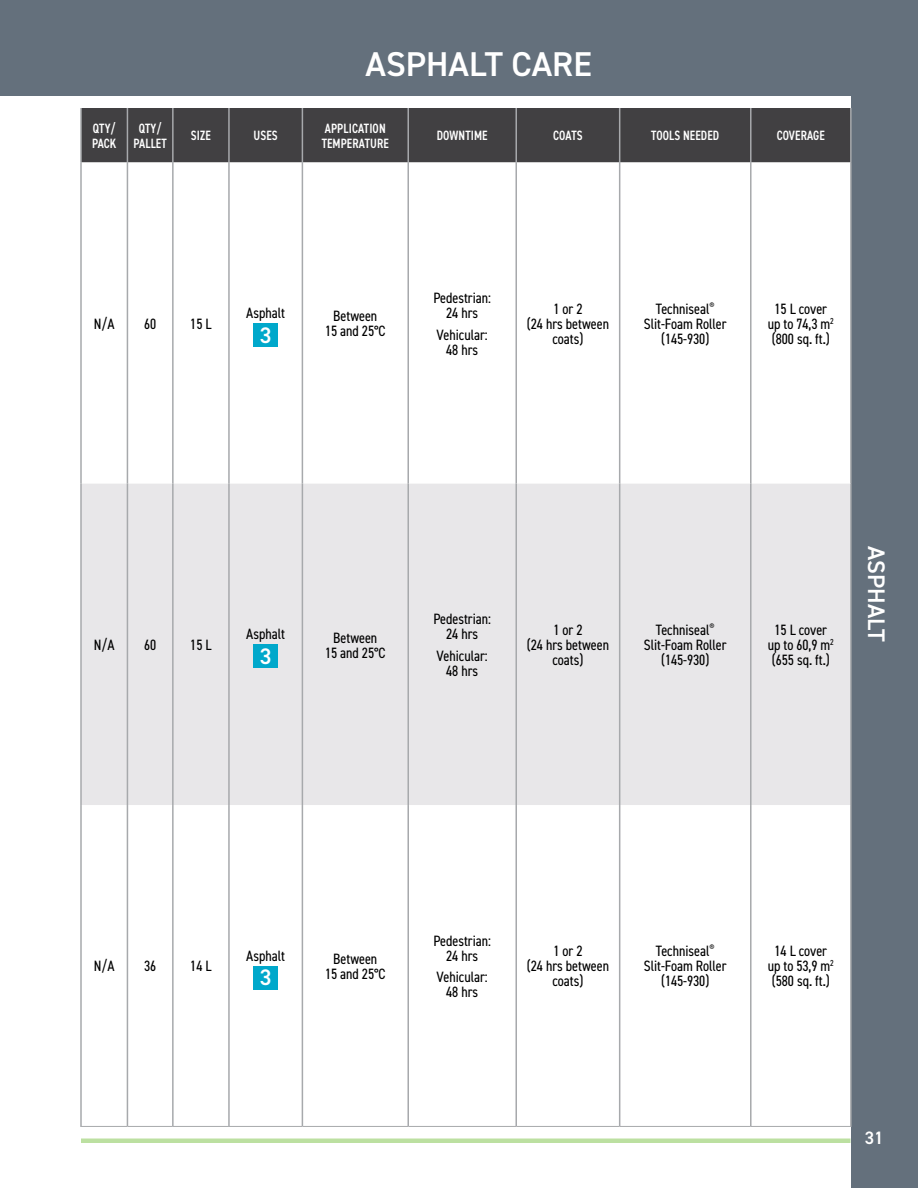
<style>
.page{position:relative;width:918px;height:1188px;background:#fff}
.page>*{position:absolute;margin:0;border:0;box-sizing:border-box;transform-origin:0 0}
.t1{font:600 34.5px "DIN2014";color:#fff}
.t2{font:600 24px "DIN2014";color:#fff}
.t3{font:600 22.5px "DIN2014";color:#fff}
.t4{font:600 18px "DIN2014";color:#fff}
.t5{font:condensed 15px/15px "DIN2014";color:#000;text-align:center}
.t6{font:600 condensed 13.5px/15px "DIN2014";letter-spacing:.01em;color:#fff;scale:.9 1}
</style>
<div class="page">
<div style="left:852px;top:0;width:66px;height:1188px;background:#64707c"></div>
<div style="left:0;top:0;width:918px;height:96px;background:#64707c"></div>
<div style="left:81px;top:1138px;width:769px;height:5px;background:#bce0a1"></div>
<div style="left:82px;top:108px;width:768px;height:54px;background:#414042"></div>
<div style="left:82px;top:484px;width:768px;height:321px;background:#e8e7e9"></div>
<svg style="left:126px;top:805px;width:495px;height:321px"></svg>
<hr style="left:127px;top:108px;width:1px;height:54px;background:#a7a9ac">
<hr style="left:172px;top:108px;width:2px;height:54px;background:#a7a9ac">
<hr style="left:228px;top:108px;width:2px;height:54px;background:#a7a9ac">
<hr style="left:302px;top:108px;width:1px;height:54px;background:#a7a9ac">
<hr style="left:407px;top:108px;width:2px;height:54px;background:#a7a9ac">
<hr style="left:515px;top:108px;width:2px;height:54px;background:#a7a9ac">
<hr style="left:619px;top:108px;width:1px;height:54px;background:#a7a9ac">
<hr style="left:750px;top:108px;width:2px;height:54px;background:#a7a9ac">
<hr style="left:850px;top:108px;width:2px;height:54px;background:#a7a9ac">
<hr style="left:127px;top:162px;width:1px;height:322px;background:#a7a9ac">
<hr style="left:172px;top:162px;width:2px;height:322px;background:#a7a9ac">
<hr style="left:228px;top:162px;width:2px;height:322px;background:#a7a9ac">
<hr style="left:302px;top:162px;width:1px;height:322px;background:#a7a9ac">
<hr style="left:407px;top:162px;width:2px;height:322px;background:#a7a9ac">
<hr style="left:515px;top:162px;width:2px;height:322px;background:#a7a9ac">
<hr style="left:619px;top:162px;width:1px;height:322px;background:#a7a9ac">
<hr style="left:750px;top:162px;width:2px;height:322px;background:#a7a9ac">
<hr style="left:127px;top:484px;width:1px;height:321px;background:#a7a9ac">
<hr style="left:172px;top:484px;width:2px;height:321px;background:#a7a9ac">
<hr style="left:228px;top:484px;width:2px;height:321px;background:#a7a9ac">
<hr style="left:302px;top:484px;width:1px;height:321px;background:#a7a9ac">
<hr style="left:407px;top:484px;width:2px;height:321px;background:#a7a9ac">
<hr style="left:515px;top:484px;width:2px;height:321px;background:#a7a9ac">
<hr style="left:619px;top:484px;width:1px;height:321px;background:#a7a9ac">
<hr style="left:750px;top:484px;width:2px;height:321px;background:#a7a9ac">
<hr style="left:127px;top:805px;width:1px;height:321px;background:#a7a9ac">
<hr style="left:172px;top:805px;width:2px;height:321px;background:#a7a9ac">
<hr style="left:228px;top:805px;width:2px;height:321px;background:#a7a9ac">
<hr style="left:302px;top:805px;width:1px;height:321px;background:#a7a9ac">
<hr style="left:407px;top:805px;width:2px;height:321px;background:#a7a9ac">
<hr style="left:515px;top:805px;width:2px;height:321px;background:#a7a9ac">
<hr style="left:619px;top:805px;width:1px;height:321px;background:#a7a9ac">
<hr style="left:750px;top:805px;width:2px;height:321px;background:#a7a9ac">
<hr style="left:850px;top:162px;width:2px;height:322px;background:#a7a9ac">
<hr style="left:850px;top:484px;width:2px;height:321px;background:#a7a9ac">
<hr style="left:850px;top:805px;width:2px;height:321px;background:#a7a9ac">
<hr style="left:80px;top:108px;width:2px;height:54px;background:#a7a9ac">
<hr style="left:80px;top:162px;width:2px;height:322px;background:#a7a9ac">
<hr style="left:80px;top:484px;width:2px;height:321px;background:#a7a9ac">
<hr style="left:80px;top:805px;width:2px;height:321px;background:#a7a9ac">
<hr style="left:80px;top:1126px;width:47px;height:1px;background:#a7a9ac">
<hr style="left:127px;top:1126px;width:46px;height:1px;background:#a7a9ac">
<hr style="left:173px;top:1126px;width:56px;height:1px;background:#a7a9ac">
<hr style="left:229px;top:1126px;width:73px;height:1px;background:#a7a9ac">
<hr style="left:302px;top:1126px;width:106px;height:1px;background:#a7a9ac">
<hr style="left:408px;top:1126px;width:108px;height:1px;background:#a7a9ac">
<hr style="left:516px;top:1126px;width:104px;height:1px;background:#a7a9ac">
<hr style="left:620px;top:1126px;width:131px;height:1px;background:#a7a9ac">
<hr style="left:751px;top:1126px;width:101px;height:1px;background:#a7a9ac">
<div style="left:253px;top:323px;width:25px;height:24px;background:#00a8cb"></div>
<div style="left:253px;top:644px;width:25px;height:24px;background:#00a8cb"></div>
<div style="left:253px;top:966px;width:25px;height:23px;background:#00a8cb"></div>
<h1 class="t1" style="left:366px;top:41px;width:228px">ASPHALT CARE</h1>
<p class="t6" style="left:92px;top:120px;width:29px">QTY/<br>PACK</p>
<p class="t6" style="left:134px;top:120px;width:38px;text-align:center">QTY/<br>PALLET</p>
<p class="t6" style="left:191px;top:128px;width:24px">SIZE</p>
<p class="t6" style="left:254px;top:128px;width:28px">USES</p>
<p class="t6" style="left:322px;top:120px;width:76px">APPLICATION<br>TEMPERATURE</p>
<p class="t6" style="left:437px;top:128px;width:58px">DOWNTIME</p>
<p class="t6" style="left:553px;top:128px;width:34px">COATS</p>
<p class="t6" style="left:651px;top:128px;width:77px">TOOLS NEEDED</p>
<p class="t6" style="left:777px;top:128px;width:55px">COVERAGE</p>
<p class="t5" style="left:94px;top:316px;width:22px">N/A</p>
<p class="t5" style="left:144px;top:316px;width:14px">60</p>
<p class="t5" style="left:190px;top:316px;width:23px">15 L</p>
<p class="t5" style="left:246px;top:305px;width:40px">Asphalt</p>
<h3 class="t3" style="left:260px;top:320px;width:13px">3</h3>
<p class="t5" style="left:325px;top:308px;width:62px">Between<br>15 and 25°C</p>
<p class="t5" style="left:433px;top:290px;width:59px">Pedestrian:<br>24 hrs</p>
<p class="t5" style="left:437px;top:326px;width:53px">Vehicular:<br>48 hrs</p>
<p class="t5" style="left:527px;top:301px;width:84px">1 or 2<br>(24 hrs between coats)</p>
<p class="t5" style="left:644px;top:301px;width:85px">Techniseal<sup>®<br></sup>Slit-Foam Roller (145-930)</p>
<p class="t5" style="left:768px;top:301px;width:68px">15 L cover up to 74,3 m<sup>2 </sup>(800 sq. ft.)</p>
<p class="t5" style="left:94px;top:637px;width:22px">N/A</p>
<p class="t5" style="left:144px;top:637px;width:14px">60</p>
<p class="t5" style="left:190px;top:637px;width:23px">15 L</p>
<p class="t5" style="left:246px;top:626px;width:40px">Asphalt</p>
<h3 class="t3" style="left:260px;top:642px;width:13px">3</h3>
<p class="t5" style="left:325px;top:629px;width:62px">Between<br>15 and 25°C</p>
<p class="t5" style="left:433px;top:611px;width:59px">Pedestrian:<br>24 hrs</p>
<p class="t5" style="left:437px;top:648px;width:53px">Vehicular:<br>48 hrs</p>
<p class="t5" style="left:527px;top:622px;width:84px">1 or 2<br>(24 hrs between coats)</p>
<p class="t5" style="left:644px;top:622px;width:85px">Techniseal<sup>®<br></sup>Slit-Foam Roller (145-930)</p>
<p class="t5" style="left:768px;top:622px;width:68px">15 L cover up to 60,9 m<sup>2 </sup>(655 sq. ft.)</p>
<h2 class="t2" style="left:892px;top:546px;width:97px;rotate:90deg">ASPHALT</h2>
<p class="t5" style="left:94px;top:958px;width:22px">N/A</p>
<p class="t5" style="left:144px;top:958px;width:14px">36</p>
<p class="t5" style="left:190px;top:958px;width:23px">14 L</p>
<p class="t5" style="left:246px;top:947px;width:40px">Asphalt</p>
<h3 class="t3" style="left:260px;top:963px;width:13px">3</h3>
<p class="t5" style="left:325px;top:951px;width:62px">Between<br>15 and 25°C</p>
<p class="t5" style="left:433px;top:932px;width:59px">Pedestrian:<br>24 hrs</p>
<p class="t5" style="left:437px;top:969px;width:53px">Vehicular:<br>48 hrs</p>
<p class="t5" style="left:527px;top:943px;width:84px">1 or 2<br>(24 hrs between coats)</p>
<p class="t5" style="left:644px;top:943px;width:85px">Techniseal<sup>®<br></sup>Slit-Foam Roller (145-930)</p>
<p class="t5" style="left:768px;top:943px;width:68px">14 L cover up to 53,9 m<sup>2 </sup>(580 sq. ft.)</p>
<p class="t4" style="left:865px;top:1126px;width:20px">31</p>
</div>
